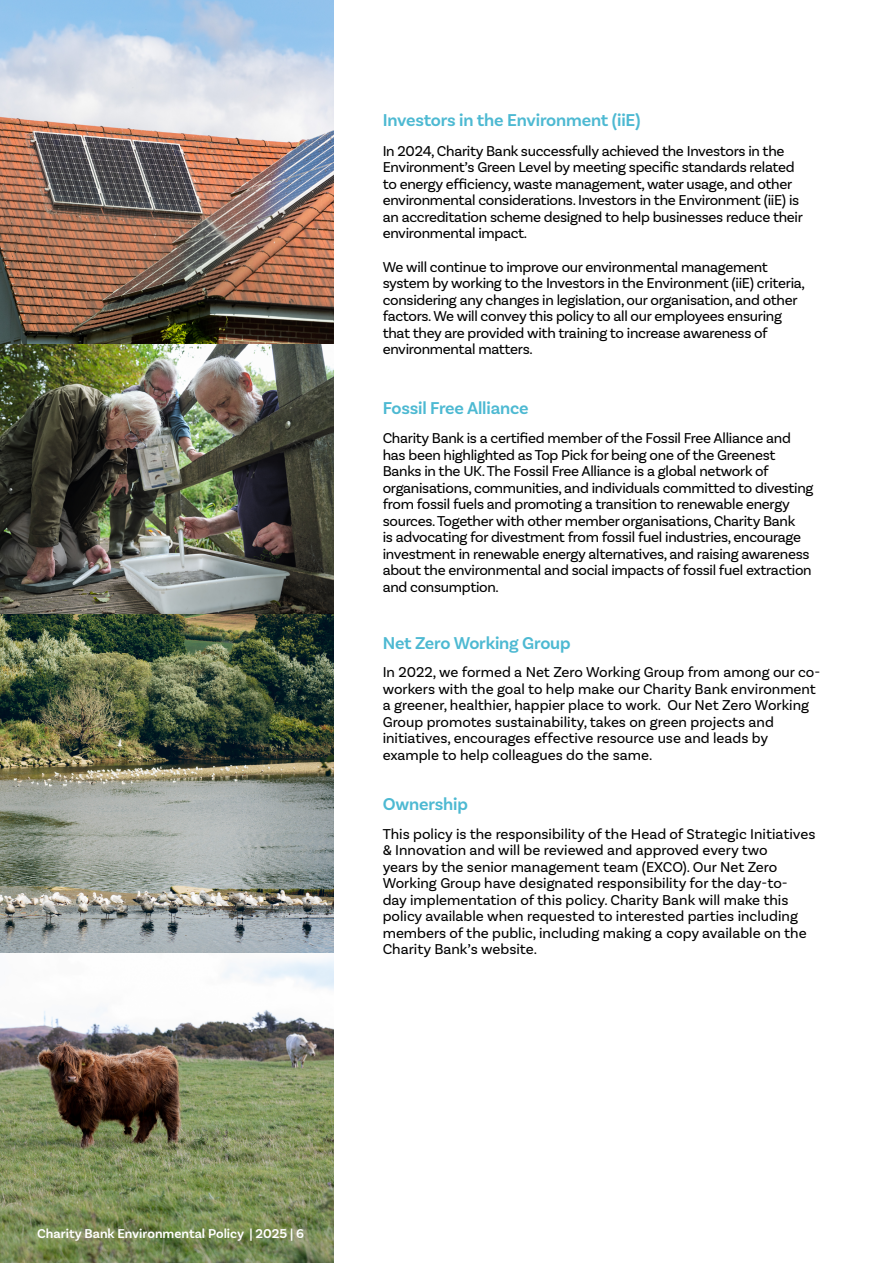
<style>
.page{position:relative;width:893px;height:1263px;background:#fff}
.page>*{position:absolute;margin:0;border:0;box-sizing:border-box;transform-origin:0 0}
.t1{font:600 18px "Basic Sans";letter-spacing:-.01em;color:#4db9d2}
.t2{font:15px/16.5px "Basic Sans";letter-spacing:-.02em;color:#000}
.t3{font:15px/16.5px "Basic Sans";color:#000}
.t4{font:600 13.5px "Basic Sans";color:#fff}
</style>
<div class="page">
<img style="left:0;top:952px;width:333px;height:311px">
<img style="left:0;top:0;width:333px;height:952px">
<p class="t1" style="left:383px;top:109px;width:259px">Investors in the Environment (iiE)</p>
<p class="t2" style="left:383px;top:142px;width:422px">In 2024, Charity Bank successfully achieved the Investors in the Environment’s Green Level by meeting specific standards related to energy efficiency, waste management, water usage, and other environmental considerations. Investors in the Environment (iiE) is an accreditation scheme designed to help businesses reduce their environmental impact.</p>
<p class="t2" style="left:383px;top:258px;width:424px">We will continue to improve our environmental management system by working to the Investors in the Environment (iiE) criteria, considering any changes in legislation, our organisation, and other factors. We will convey this policy to all our employees ensuring that they are provided with training to increase awareness of environmental matters.</p>
<p class="t1" style="left:383px;top:397px;width:148px">Fossil Free Alliance</p>
<p class="t2" style="left:383px;top:430px;width:432px">Charity Bank is a certified member of the Fossil Free Alliance and has been highlighted as Top Pick for being one of the Greenest Banks in the UK. The Fossil Free Alliance is a global network of organisations, communities, and individuals committed to divesting from fossil fuels and promoting a transition to renewable energy sources. Together with other member organisations, Charity Bank<br>is advocating for divestment from fossil fuel industries, encourage investment in renewable energy alternatives, and raising awareness about the environmental and social impacts of fossil fuel extraction and consumption.</p>
<p class="t1" style="left:383px;top:632px;width:189px">Net Zero Working Group</p>
<p class="t3" style="left:383px;top:664px;width:439px">In 2022, we formed a Net Zero Working Group from among our co&shy;workers with the goal to help make our Charity Bank environment a greener, healthier, happier place to work. Our Net Zero Working Group promotes sustainability, takes on green projects and initiatives, encourages effective resource use and leads by example to help colleagues do the same.</p>
<p class="t1" style="left:383px;top:793px;width:87px">Ownership</p>
<p class="t3" style="left:383px;top:825px;width:434px">This policy is the responsibility of the Head of Strategic Initiatives &amp; Innovation and will be reviewed and approved every two<br>years by the senior management team (EXCO). Our Net Zero Working Group have designated responsibility for the day-to&shy;day implementation of this policy. Charity Bank will make this policy available when requested to interested parties including members of the public, including making a copy available on the Charity Bank’s website.</p>
<p class="t4" style="left:37px;top:1225px;width:268px">Charity Bank Environmental Policy | 2025 | 6</p>
</div>
